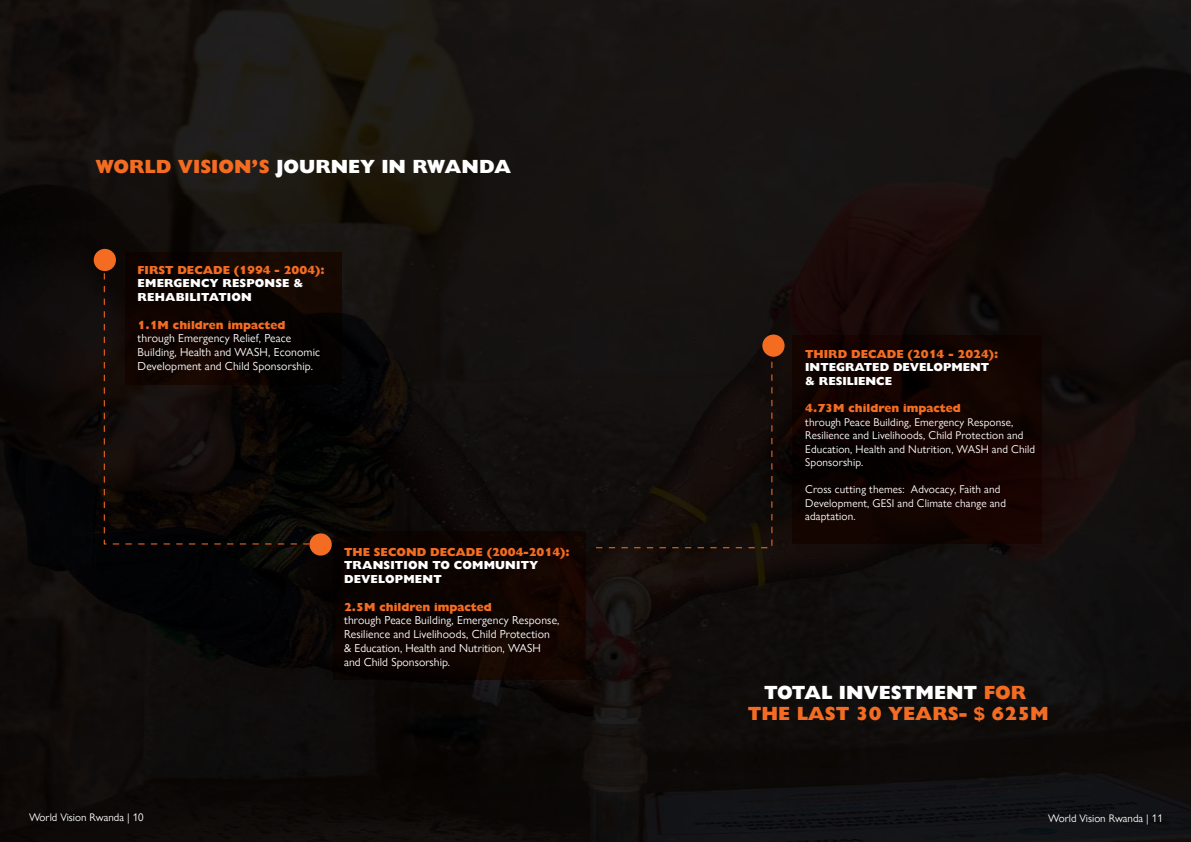
<style>
.page{position:relative;width:1191px;height:842px;background:#fff}
.page>*{position:absolute;margin:0;border:0;box-sizing:border-box;transform-origin:0 0}
.t1{font:800 19px/21.1px "Gill Sans Nova";color:#f36c21;text-align:center}
.t2{font:800 19px "Gill Sans Nova";color:#fff}
.t3{font:11.6px/13.8px "Gill Sans Nova";letter-spacing:.01em;color:#fff}
.t4{font:800 11.6px "Gill Sans Nova";color:#f36c21}
.t5{font:800 11.6px/13.8px "Gill Sans Nova";letter-spacing:.015em;color:#fff}
.t6{font:11.2px/13.5px "Gill Sans Nova";letter-spacing:.01em;color:#fff}
.t7{font:11px "Gill Sans Nova";color:#fff}
.s1{color:#f36c21}
.s2{color:#fff}
</style>
<div class="page">
<img style="left:0;top:0;width:1191px;height:842px">
<svg style="left:125px;top:252px;width:217px;height:132px;background:#0e0501"></svg>
<div style="left:333px;top:531px;width:252px;height:148px;background:#0e0401"></div>
<div style="left:792px;top:336px;width:249px;height:208px;background:linear-gradient(to right,#0c0200,#160401)"></div>
<div style="left:309px;top:533px;width:23px;height:23px;background:#f36c21;border-radius:50%"></div>
<div style="left:762px;top:334px;width:22px;height:23px;background:#f36c21;border-radius:50%"></div>
<div style="left:94px;top:249px;width:22px;height:22px;background:#f36c21;border-radius:50%"></div>
<svg style="left:103px;top:259px;width:219px;height:286px;background:#0e0704"></svg>
<div style="left:595px;top:345px;width:178px;height:204px;background:#140e0c"></div>
<h1 class="t2" style="left:95px;top:155px;width:417px"><span class="s1">WORLD VISION’S</span> JOURNEY IN RWANDA</h1>
<p class="t4" style="left:138px;top:262px;width:189px">FIRST DECADE (1994 - 2004):</p>
<p class="t5" style="left:138px;top:276px;width:167px">EMERGENCY RESPONSE &amp;<br>REHABILITATION</p>
<p class="t4" style="left:138px;top:317px;width:149px">1.1M children impacted</p>
<p class="t3" style="left:138px;top:331px;width:184px">through Emergency Relief, Peace<br>Building, Health and WASH, Economic<br>Development and Child Sponsorship.</p>
<p class="t4" style="left:344px;top:544px;width:227px">THE SECOND DECADE (2004-2014):</p>
<p class="t5" style="left:344px;top:558px;width:196px">TRANSITION TO COMMUNITY<br>DEVELOPMENT</p>
<p class="t4" style="left:344px;top:599px;width:149px">2.5M children impacted</p>
<p class="t3" style="left:344px;top:613px;width:217px">through Peace Building, Emergency Response, Resilience and Livelihoods, Child Protection &amp; Education, Health and Nutrition, WASH and Child Sponsorship.</p>
<p class="t4" style="left:805px;top:346px;width:195px">THIRD DECADE (2014 - 2024):</p>
<p class="t5" style="left:805px;top:360px;width:185px">INTEGRATED DEVELOPMENT &amp; RESILIENCE</p>
<p class="t4" style="left:805px;top:401px;width:157px">4.73M children impacted</p>
<p class="t6" style="left:805px;top:415px;width:231px">through Peace Building, Emergency Response, Resilience and Livelihoods, Child Protection and Education, Health and Nutrition, WASH and Child Sponsorship.</p>
<p class="t6" style="left:805px;top:483px;width:202px">Cross cutting themes: Advocacy, Faith and<br>Development, GESI and Climate change and adaptation.</p>
<h1 class="t1" style="left:748px;top:682px;width:302px"><span class="s2">TOTAL INVESTMENT</span> FOR<br>THE LAST 30 YEARS- $ 625M</h1>
<p class="t7" style="left:29px;top:810px;width:116px">World Vision Rwanda | 10</p>
<p class="t7" style="left:1048px;top:812px;width:116px">World Vision Rwanda | 11</p>
</div>
